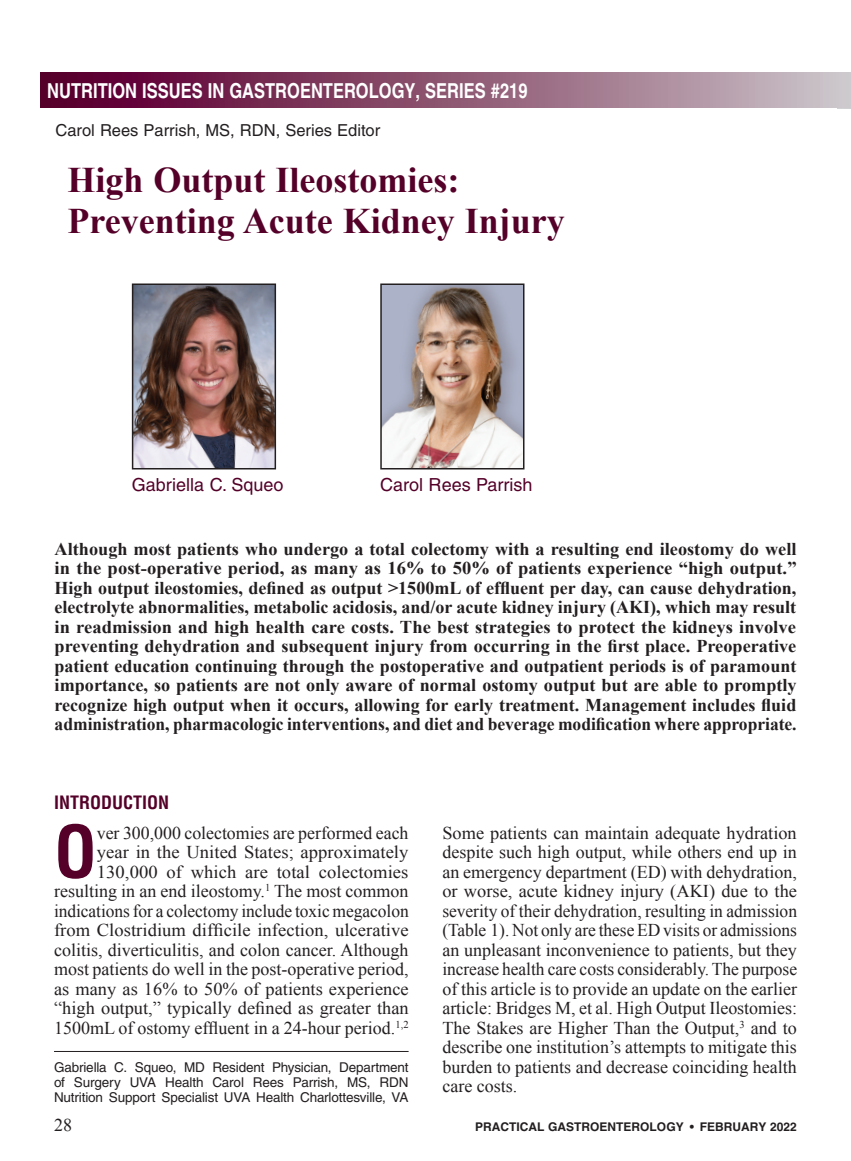
<style>
.page{position:relative;width:851px;height:1161px;background:#fff}
.page>*{position:absolute;margin:0;border:0;box-sizing:border-box;transform-origin:0 0}
.A_Body_Copy-Drop_cap{font:700 condensed 70.05px "Helvetica";color:#540028}
.t1{font:700 36px/40.5px "Times New Roman";color:#540028}
.t2{font:700 20.7px "Helvetica";color:#fff;scale:.8 1}
.A_Body_Copy-Drop_cap-2{font:18px/19.5px "Times New Roman";color:#231f20;text-align:right}
.t3{font:700 18px/19.5px "Times New Roman";color:#231f20;text-align:justify}
.t4{font:18px "Helvetica";color:#540028}
._1_Head{font:700 condensed 18px "Helvetica";color:#540028}
.t5{font:16.5px "Helvetica";color:#231f20}
.t6{font:13.5px/15px "Helvetica";letter-spacing:-.01em;color:#231f20;text-align:justify}
.t7{font:700 12px "Helvetica";color:#231f20}
</style>
<div class="page">
<div style="left:40px;top:72px;width:810px;height:36px;background:linear-gradient(to right,#540024,#cac2c6)"></div>
<hr style="left:54px;top:1051px;width:354px;height:1px;background:#231f20">
<img style="left:135px;top:287px;width:138px;height:180px">
<div style="left:132px;top:284px;width:144px;height:186px;border:2px solid #231f20"></div>
<img style="left:383px;top:287px;width:138px;height:180px">
<div style="left:380px;top:284px;width:144px;height:186px;border:2px solid #231f20"></div>
<p class="t2" style="left:47px;top:78px;width:602px">NUTRITION ISSUES IN GASTROENTEROLOGY, SERIES #219</p>
<p class="t5" style="left:56px;top:120px;width:326px">Carol Rees Parrish, MS, RDN, Series Editor</p>
<h2 class="t1" style="left:68px;top:159px;width:499px">High Output Ileostomies:<br>Preventing Acute Kidney Injury</h2>
<p class="t4" style="left:132px;top:474px;width:153px">Gabriella C. Squeo</p>
<p class="t4" style="left:380px;top:474px;width:154px">Carol Rees Parrish</p>
<p class="t3" style="left:55px;top:539px;width:743px">Although most patients who undergo a total colectomy with a resulting end ileostomy do well in the post-operative period, as many as 16% to 50% of patients experience “high output.” High output ileostomies, defined as output &gt;1500mL of effluent per day, can cause dehydration, electrolyte abnormalities, metabolic acidosis, and/or acute kidney injury (AKI), which may result in readmission and high health care costs. The best strategies to protect the kidneys involve preventing dehydration and subsequent injury from occurring in the first place. Preoperative patient education continuing through the postoperative and outpatient periods is of paramount importance, so patients are not only aware of normal ostomy output but are able to promptly recognize high output when it occurs, allowing for early treatment. Management includes fluid administration, pharmacologic interventions, and diet and beverage modification where appropriate.</p>
<p class="_1_Head" style="left:54px;top:791px;width:117px">INTRODUCTION</p>
<p class="A_Body_Copy-Drop_cap" style="left:54px;top:808px;width:44px">O</p>
<p class="A_Body_Copy-Drop_cap-2" style="left:54px;top:822px;width:356px">ver 300,000 colectomies are performed each<br>year in the United States; approximately 130,000 of which are total colectomies resulting in an end ileostomy.<sup>1</sup> The most common indications for a colectomy include toxic megacolon from Clostridium difficile infection, ulcerative colitis, diverticulitis, and colon cancer. Although most patients do well in the post-operative period, as many as 16% to 50% of patients experience “high output,” typically defined as greater than 1500mL of ostomy effluent in a 24-hour period.<sup>1,2</sup></p>
<p class="A_Body_Copy-Drop_cap-2" style="left:442px;top:822px;width:356px;text-align:justify">Some patients can maintain adequate hydration despite such high output, while others end up in an emergency department (ED) with dehydration, or worse, acute kidney injury (AKI) due to the severity of their dehydration, resulting in admission (Table 1). Not only are these ED visits or admissions an unpleasant inconvenience to patients, but they increase health care costs considerably. The purpose of this article is to provide an update on the earlier article: Bridges M, et al. High Output Ileostomies:<br>The Stakes are Higher Than the Output,<sup>3</sup> and to describe one institution’s attempts to mitigate this burden to patients and decrease coinciding health care costs.</p>
<p class="t6" style="left:54px;top:1060px;width:356px">Gabriella C. Squeo, MD Resident Physician, Department of Surgery UVA Health Carol Rees Parrish, MS, RDN Nutrition Support Specialist UVA Health Charlottesville, VA</p>
<p class="A_Body_Copy-Drop_cap-2" style="left:54px;top:1115px;width:19px">28</p>
<p class="t7" style="left:475px;top:1119px;width:323px">PRACTICAL GASTROENTEROLOGY • FEBRUARY 2022</p>
</div>
